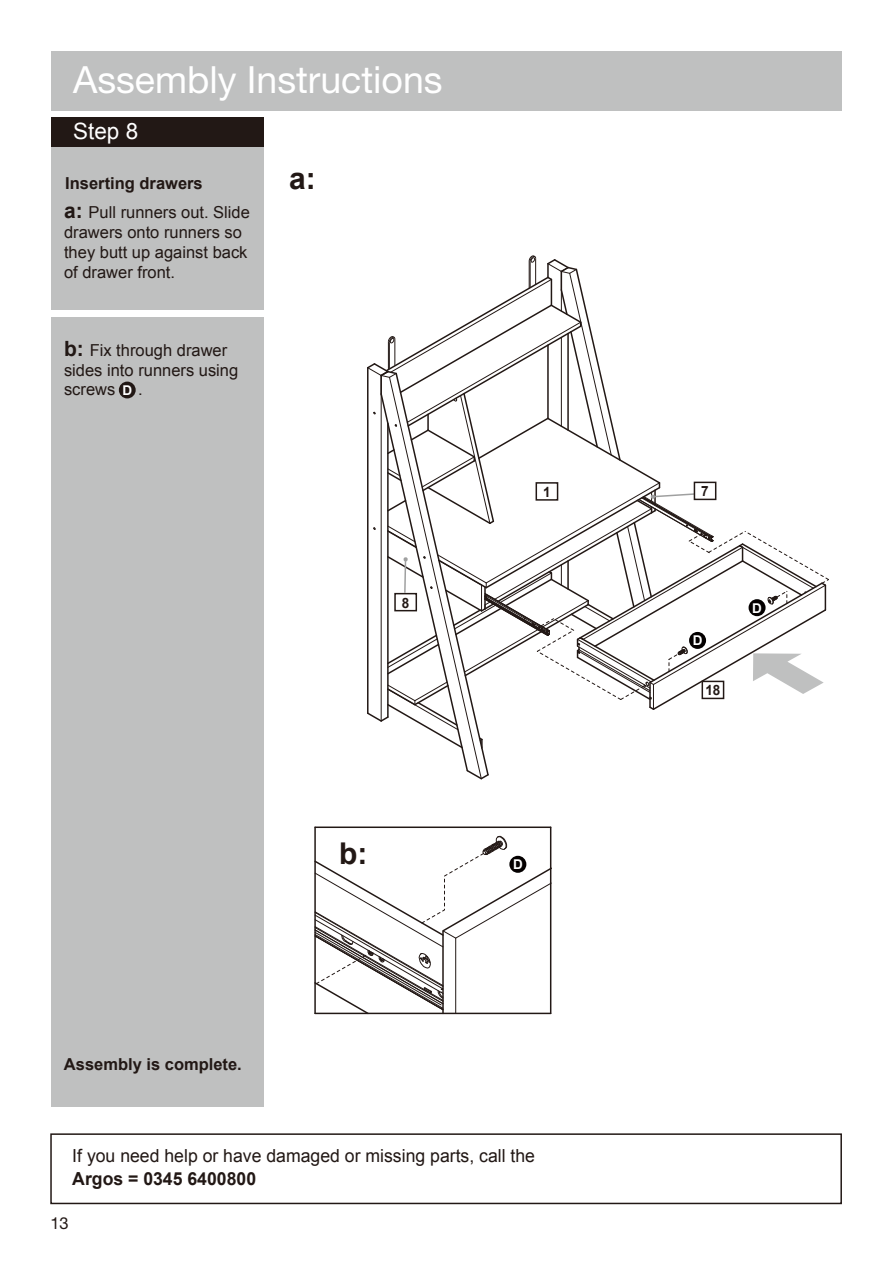
<style>
.page{position:relative;width:893px;height:1263px;background:#fff}
.page>*{position:absolute;margin:0;border:0;box-sizing:border-box;transform-origin:0 0}
.t1{font:37.5px "Helvetica Neue LT Std";color:#fff}
.t2{font:700 30px "Arial";color:#221815}
.t3{font:22.5px "Arial";color:#fff}
.t4{font:18px "Arial";color:#221815}
.t5{font:700 18px "Arial";color:#221815}
.t6{font:16.5px/19.8px "Arial";color:#221815}
.t7{font:700 16.5px "Arial";color:#221815}
.t8{font:16.5px "Helvetica Neue LT Std";color:#221815}
.t9{font:700 14.25px "Arial";color:#221815;scale:.95 1}
.t10{font:700 13.5px "Arial";color:#fff}
.s1{font-weight:700}
.s2{font-weight:700;font-size:21px}
</style>
<div class="page">
<div style="left:50px;top:1133px;width:792px;height:71px;border:2px solid #221815"></div>
<div style="left:51px;top:133px;width:213px;height:974px;background:#bfc0c0"></div>
<div style="left:51px;top:117px;width:213px;height:30px;background:#221815"></div>
<div style="left:51px;top:51px;width:791px;height:59px;background:#bfc0c0"></div>
<div style="left:49px;top:310px;width:221px;height:6px;background:#fff"></div>
<div style="left:119px;top:382px;width:17px;height:16px;background:#221815;border-radius:50%"></div>
<hr style="left:550px;top:827px;width:1px;height:186px;background:#221815">
<hr style="left:315px;top:826px;width:236px;height:2px;background:#221815">
<hr style="left:314px;top:827px;width:2px;height:186px;background:#221815">
<svg style="left:314px;top:836px;width:238px;height:179px"></svg>
<div style="left:509px;top:856px;width:17px;height:17px;background:#040000;border-radius:50%"></div>
<svg style="left:367px;top:255px;width:462px;height:525px"></svg>
<div style="left:694px;top:482px;width:22px;height:18px;background:#fff;border:2px solid #221815"></div>
<div style="left:394px;top:593px;width:23px;height:18px;background:#fff;border:2px solid #221815"></div>
<h1 class="t1" style="left:73px;top:57px;width:371px">Assembly Instructions</h1>
<h3 class="t3" style="left:73px;top:116px;width:67px">Step 8</h3>
<p class="t6" style="left:64px;top:169px;width:187px;line-height:29px"><span class="s1">Inserting drawers<br></span><span class="s2">a:</span> Pull runners out. Slide</p>
<p class="t6" style="left:64px;top:222px;width:185px">drawers onto runners so they butt up against back of drawer front.</p>
<p class="t6" style="left:64px;top:340px;width:176px"><span class="s2">b:</span> Fix through drawer sides into runners using screws</p>
<p class="t6" style="left:138px;top:380px;width:6px">.</p>
<p class="t10" style="left:122px;top:381px;width:11px">D</p>
<h2 class="t2" style="left:289px;top:159px;width:28px">a:</h2>
<p class="t9" style="left:402px;top:593px;width:9px">8</p>
<p class="t9" style="left:543px;top:482px;width:9px">1</p>
<p class="t7" style="left:64px;top:1053px;width:179px">Assembly is complete.</p>
<h2 class="t2" style="left:339px;top:834px;width:30px">b:</h2>
<p class="t10" style="left:513px;top:855px;width:11px">D</p>
<p class="t4" style="left:72px;top:1144px;width:464px">If you need help or have damaged or missing parts, call the</p>
<p class="t5" style="left:72px;top:1166px;width:185px">Argos = 0345 6400800</p>
<p class="t8" style="left:50px;top:1213px;width:20px">13</p>
<p class="t9" style="left:701px;top:482px;width:9px">7</p>
<p class="t10" style="left:693px;top:632px;width:11px">D</p>
<p class="t9" style="left:705px;top:681px;width:17px">18</p>
<p class="t10" style="left:752px;top:599px;width:11px">D</p>
</div>
